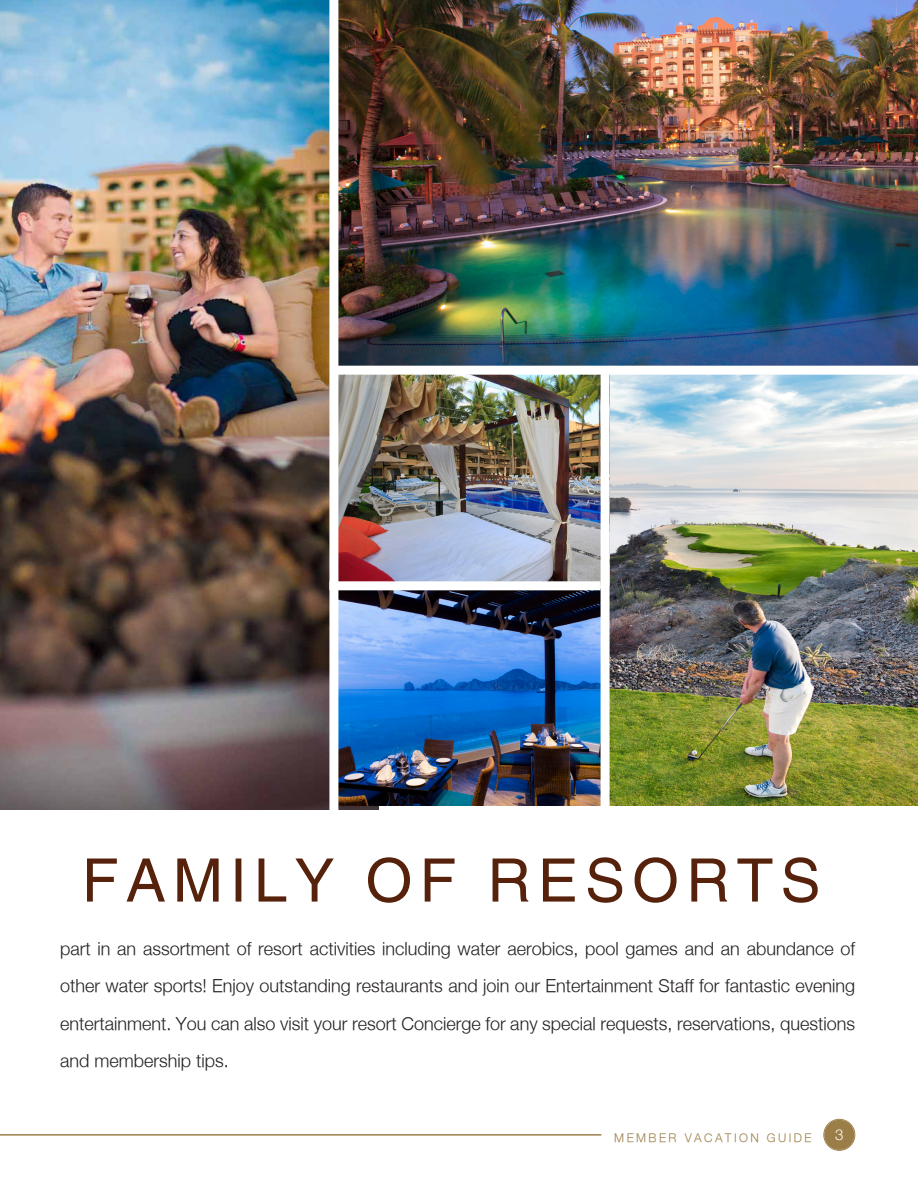
<style>
.page{position:relative;width:918px;height:1188px;background:#fff}
.page>*{position:absolute;margin:0;border:0;box-sizing:border-box;transform-origin:0 0}
.t1{font:60px "Helvetica";letter-spacing:.12em;color:#56220b}
.t2{font:300 18px/37.5px "Helvetica Neue";color:#231f20;text-align:justify}
.t3{font:300 15px "Helvetica Neue";color:#fff}
.t4{font:300 12px "Helvetica Neue";letter-spacing:.2em;color:#9b7d47}
</style>
<div class="page">
<div style="left:824px;top:1120px;width:30px;height:30px;background:#9b7d47;border-radius:50%"></div>
<div style="left:824px;top:1119px;width:31px;height:31px;border:1px solid #9b7d47;border-radius:50%"></div>
<div style="left:825px;top:1120px;width:29px;height:29px;border:1px solid #9b7d47;border-radius:50%"></div>
<hr style="left:0;top:1134px;width:601px;height:2px;background:#9b7d47">
<img style="left:0;top:0;width:379px;height:809px">
<img style="left:610px;top:375px;width:308px;height:431px">
<img style="left:338px;top:375px;width:263px;height:206px">
<img style="left:338px;top:590px;width:263px;height:216px">
<div style="left:329px;top:581px;width:272px;height:9px;background:#fff"></div>
<img style="left:338px;top:0;width:580px;height:366px">
<div style="left:329px;top:0;width:9px;height:812px;background:#fff"></div>
<div style="left:333px;top:366px;width:585px;height:9px;background:#fff"></div>
<p class="t1" style="left:82px;top:846px;width:740px">FAMILY OF RESORTS</p>
<p class="t2" style="left:60px;top:929px;width:797px">part in an assortment of resort activities including water aerobics, pool games and an abundance of other water sports! Enjoy outstanding restaurants and join our Entertainment Staff for fantastic evening entertainment. You can also visit your resort Concierge for any special requests, reservations, questions and membership tips.</p>
<p class="t4" style="left:614px;top:1130px;width:199px">MEMBER VACATION GUIDE</p>
<p class="t3" style="left:835px;top:1126px;width:10px">3</p>
</div>
